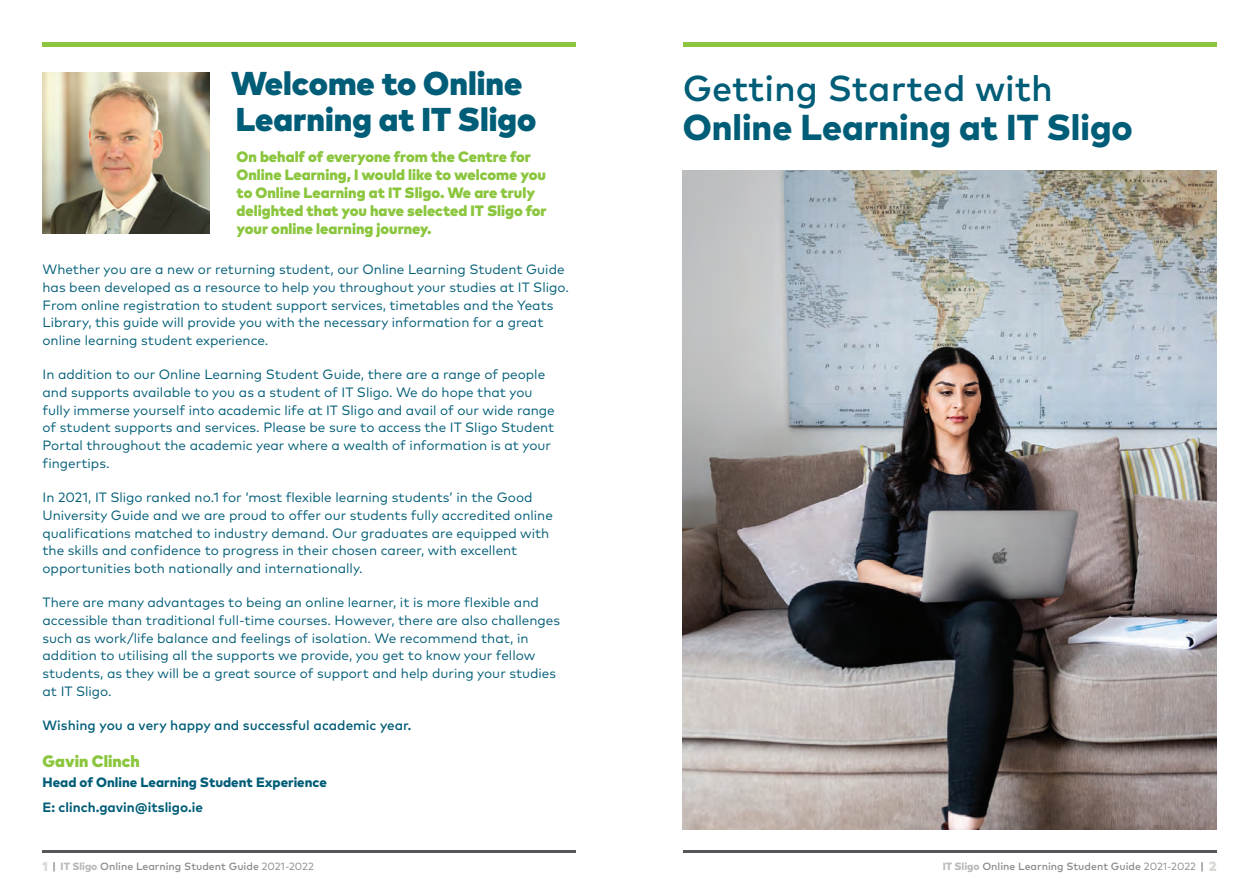
<style>
.page{position:relative;width:1259px;height:893px;background:#fff}
.page>*{position:absolute;margin:0;border:0;box-sizing:border-box;transform-origin:0 0}
.t1{font:800 36px "Mark Pro";color:#005d78}
.t2{font:500 36px "Mark Pro";color:#005d78}
.t3{font:900 33px/36px "Mark Pro";color:#005d78}
.t4{font:900 16.5px "Mark Pro";color:#8bc63e}
.t5{font:900 15px/18px "Mark Pro";color:#8bc63e}
.t6{font:13.5px/17.7px "Mark Pro";color:#005d78}
.t7{font:500 13.5px "Mark Pro";color:#005d78}
.t8{font:800 13.5px "Mark Pro";color:#005d78}
.t9{font:700 13.5px "Mark Pro";color:#005d78}
.t10{font:500 10.5px "Mark Pro";color:#898b8e}
.s1{font-weight:900;font-size:13.5px;color:#dad9d6}
.s2{font-weight:400;font-size:11.4px;color:#54565a}
.s3{font-weight:800;color:#bababa}
.s4{font-weight:400}
</style>
<div class="page">
<hr style="left:43px;top:43px;width:533px;height:4px;background:#8bc63e">
<hr style="left:682px;top:43px;width:534px;height:4px;background:#8bc63e">
<hr style="left:43px;top:850px;width:533px;height:3px;background:#54565a">
<hr style="left:682px;top:850px;width:534px;height:3px;background:#54565a">
<img style="left:682px;top:170px;width:534px;height:659px">
<img style="left:43px;top:72px;width:167px;height:162px">
<h2 class="t3" style="left:231px;top:63px;width:307px">Welcome to Online<br>Learning at IT Sligo</h2>
<p class="t5" style="left:237px;top:147px;width:311px">On behalf of everyone from the Centre for Online Learning, I would like to welcome you to Online Learning at IT Sligo. We are truly delighted that you have selected IT Sligo for your online learning journey.</p>
<p class="t6" style="left:43px;top:260px;width:528px">Whether you are a new or returning student, our Online Learning Student Guide has been developed as a resource to help you throughout your studies at IT Sligo.<br>From online registration to student support services, timetables and the Yeats Library, this guide will provide you with the necessary information for a great online learning student experience.</p>
<p class="t6" style="left:43px;top:365px;width:514px">In addition to our Online Learning Student Guide, there are a range of people and supports available to you as a student of IT Sligo. We do hope that you fully immerse yourself into academic life at IT Sligo and avail of our wide range of student supports and services. Please be sure to access the IT Sligo Student Portal throughout the academic year where a wealth of information is at your fingertips.</p>
<p class="t6" style="left:43px;top:488px;width:512px">In 2021, IT Sligo ranked no.1 for ‘most flexible learning students’ in the Good University Guide and we are proud to offer our students fully accredited online qualifications matched to industry demand. Our graduates are equipped with the skills and confidence to progress in their chosen career, with excellent opportunities both nationally and internationally.</p>
<p class="t6" style="left:43px;top:593px;width:519px">There are many advantages to being an online learner, it is more flexible and accessible than traditional full-time courses. However, there are also challenges such as work/life balance and feelings of isolation. We recommend that, in addition to utilising all the supports we provide, you get to know your fellow students, as they will be a great source of support and help during your studies at IT Sligo.</p>
<p class="t7" style="left:43px;top:715px;width:370px">Wishing you a very happy and successful academic year.</p>
<p class="t4" style="left:43px;top:748px;width:99px">Gavin Clinch</p>
<p class="t8" style="left:43px;top:772px;width:286px">Head of Online Learning Student Experience</p>
<p class="t9" style="left:43px;top:797px;width:162px">E: clinch.gavin@itsligo.ie</p>
<h1 class="t2" style="left:682px;top:61px;width:372px">Getting Started with</h1>
<h1 class="t1" style="left:682px;top:99px;width:452px">Online Learning at IT Sligo</h1>
<p class="t10" style="left:43px;top:859px;width:273px"><span class="s1">1</span> <span class="s2">|</span> <span class="s3">IT Sligo</span> Online Learning Student Guide <span class="s4">2021-2022</span></p>
<p class="t10" style="left:943px;top:859px;width:275px"><span class="s3">IT Sligo</span> Online Learning Student Guide <span class="s4">2021-2022</span> <span class="s2">|</span> <span class="s1">2</span></p>
</div>
